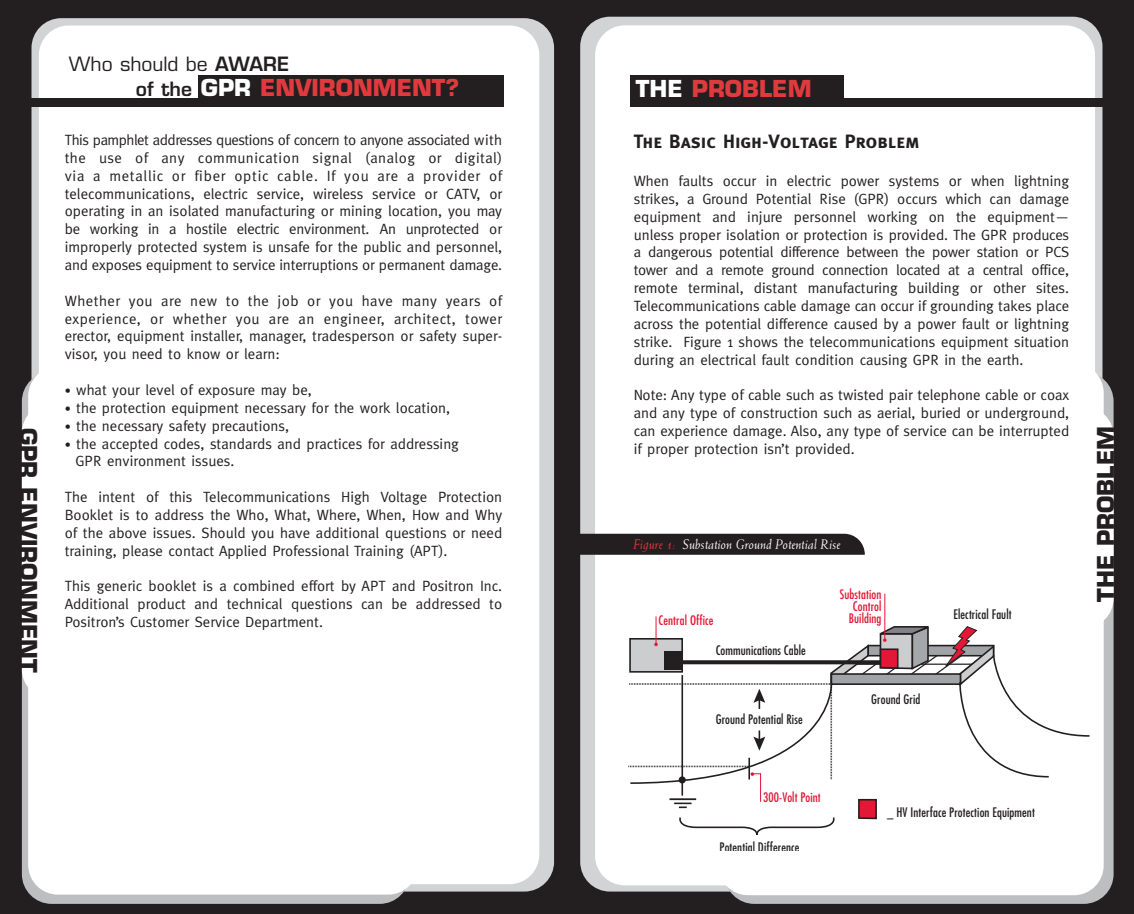
<style>
.page{position:relative;width:1134px;height:914px;background:#fff}
.page>*{position:absolute;margin:0;border:0;box-sizing:border-box;transform-origin:0 0}
.t1{font:700 22.75px "Eurostile";color:#e13a3e}
.t2{font:700 22.75px "Eurostile";color:#231f20}
.t3{font:19.25px "Meta Bold Caps";color:#231f20}
.t4{font:19.25px "Eurostile";color:#231f20}
.t5{font:14.88px/17.8px "Meta";color:#231f20;text-align:justify}
.t6{font:italic 14px "Weiss";color:#fff}
.t7{font:condensed 12.78px "Futura";letter-spacing:.01em;color:#231f20}
.t8{font:condensed 12.78px/12.1px "Futura";letter-spacing:.01em;color:#e31836;text-align:right}
.s1{font-weight:600}
.s2{font-weight:600;font-size:19.25px;color:#231f20}
.s3{color:#fff}
.s4{font-size:12.25px}
.s5{color:#e13a3e}
</style>
<div class="page">
<div style="left:567px;top:0;width:567px;height:913px;background:#231f20"></div>
<div style="left:580px;top:17px;width:522px;height:874px;background:#d1d3d4;border-radius:30px"></div>
<div style="left:595px;top:25px;width:500px;height:860px;background:#fff;border-radius:30px"></div>
<div style="left:724px;top:372px;width:390px;height:531px;background:#bcbec0;border-radius:30px"></div>
<div style="left:724px;top:406px;width:390px;height:222px;background:#fff;border-radius:30px"></div>
<div style="left:718px;top:363px;width:386px;height:532px;background:#fff;border-radius:30px"></div>
<div style="left:580px;top:533px;width:285px;height:21px;background:#231f20"></div>
<div style="left:630px;top:75px;width:214px;height:26px;background:#231f20"></div>
<div style="left:630px;top:99px;width:492px;height:8px;background:#231f20"></div>
<div style="left:0;top:0;width:567px;height:913px;background:#231f20"></div>
<div style="left:32px;top:18px;width:522px;height:873px;background:#d1d3d4;border-radius:30px"></div>
<div style="left:39px;top:26px;width:500px;height:858px;background:#fff;border-radius:30px"></div>
<svg style="left:22px;top:372px;width:388px;height:531px;background:#ced0d1"></svg>
<div style="left:28px;top:366px;width:390px;height:528px;background:#fff;border-radius:30px"></div>
<div style="left:198px;top:75px;width:306px;height:26px;background:#231f20"></div>
<div style="left:11px;top:99px;width:493px;height:8px;background:#231f20"></div>
<div style="left:859px;top:799px;width:17px;height:19px;background:#e31836"></div>
<div style="left:858px;top:798px;width:19px;height:21px;border:2px solid #231f20"></div>
<svg style="left:995px;top:660px;width:95px;height:118px"></svg>
<svg style="left:679px;top:817px;width:156px;height:18px"></svg>
<hr style="left:884px;top:593px;width:1px;height:47px;background:#e31836">
<svg style="left:628px;top:616px;width:367px;height:192px"></svg>
<h1 class="t2" style="left:37px;top:428px;width:246px;rotate:90deg">GPR ENVIRONMENT</h1>
<p class="t4" style="left:69px;top:57px;width:222px">Who should be <span class="s1">AWARE</span></p>
<h1 class="t1" style="left:136px;top:79px;width:325px"><span class="s2">of the</span> <span class="s3">GPR</span> ENVIRONMENT?</h1>
<p class="t5" style="left:65px;top:132px;width:439px">This pamphlet addresses questions of concern to anyone associated with the use of any communication signal (analog or digital) via a metallic or fiber optic cable. If you are a provider of telecommunications, electric service, wireless service or CATV, or operating in an isolated manufacturing or mining location, you may be working in a hostile electric environment. An unprotected or improperly protected system is unsafe for the public and personnel, and exposes equipment to service interruptions or permanent damage.</p>
<p class="t5" style="left:65px;top:293px;width:439px">Whether you are new to the job or you have many years of experience, or whether you are an engineer, architect, tower erector, equipment installer, manager, tradesperson or safety super&shy;visor, you need to know or learn:</p>
<p class="t5" style="left:65px;top:382px;width:249px"><span class="s4">•</span> what your level of exposure may be,</p>
<p class="t5" style="left:65px;top:400px;width:387px"><span class="s4">•</span> the protection equipment necessary for the work location,</p>
<p class="t5" style="left:65px;top:418px;width:226px"><span class="s4">•</span> the necessary safety precautions,</p>
<p class="t5" style="left:76px;top:435px;width:385px;text-indent:-11px"><span class="s4">•</span> the accepted codes, standards and practices for addressing<br>GPR environment issues.</p>
<p class="t5" style="left:65px;top:489px;width:439px">The intent of this Telecommunications High Voltage Protection Booklet is to address the Who, What, Where, When, How and Why of the above issues. Should you have additional questions or need training, please contact Applied Professional Training (APT).</p>
<p class="t5" style="left:65px;top:578px;width:439px">This generic booklet is a combined effort by APT and Positron Inc.<br>Additional product and technical questions can be addressed to Positron’s Customer Service Department.</p>
<h1 class="t1" style="left:636px;top:80px;width:177px"><span class="s3">THE</span> PROBLEM</h1>
<p class="t3" style="left:634px;top:130px;width:287px">The Basic High-Voltage Problem</p>
<p class="t5" style="left:634px;top:173px;width:437px">When faults occur in electric power systems or when lightning strikes, a Ground Potential Rise (GPR) occurs which can damage equipment and injure personnel working on the equipment— unless proper isolation or protection is provided. The GPR produces a dangerous potential difference between the power station or PCS tower and a remote ground connection located at a central office, remote terminal, distant manufacturing building or other sites.<br>Telecommunications cable damage can occur if grounding takes place across the potential difference caused by a power fault or lightning strike. Figure 1 shows the telecommunications equipment situation during an electrical fault condition causing GPR in the earth.</p>
<p class="t5" style="left:634px;top:387px;width:437px">Note: Any type of cable such as twisted pair telephone cable or coax and any type of construction such as aerial, buried or underground, can experience damage. Also, any type of service can be interrupted if proper protection isn’t provided.</p>
<p class="t6" style="left:634px;top:538px;width:209px"><span class="s5">Figure 1:</span> Substation Ground Potential Rise</p>
<p class="t8" style="left:659px;top:615px;width:56px">Central Office</p>
<p class="t7" style="left:716px;top:644px;width:92px">Communications Cable</p>
<p class="t7" style="left:716px;top:713px;width:89px">Ground Potential Rise</p>
<p class="t8" style="left:840px;top:589px;width:43px">Substation<br>Control<br>Building</p>
<p class="t7" style="left:871px;top:693px;width:51px">Ground Grid</p>
<p class="t8" style="left:763px;top:792px;width:59px">300-Volt Point</p>
<p class="t7" style="left:954px;top:608px;width:60px">Electrical Fault</p>
<p class="t7" style="left:720px;top:841px;width:82px">Potential Difference</p>
<p class="t7" style="left:887px;top:805px;width:149px">_ HV Interface Protection Equipment</p>
<h1 class="t2" style="left:1097px;top:601px;width:177px;rotate:-90deg">THE PROBLEM</h1>
</div>
